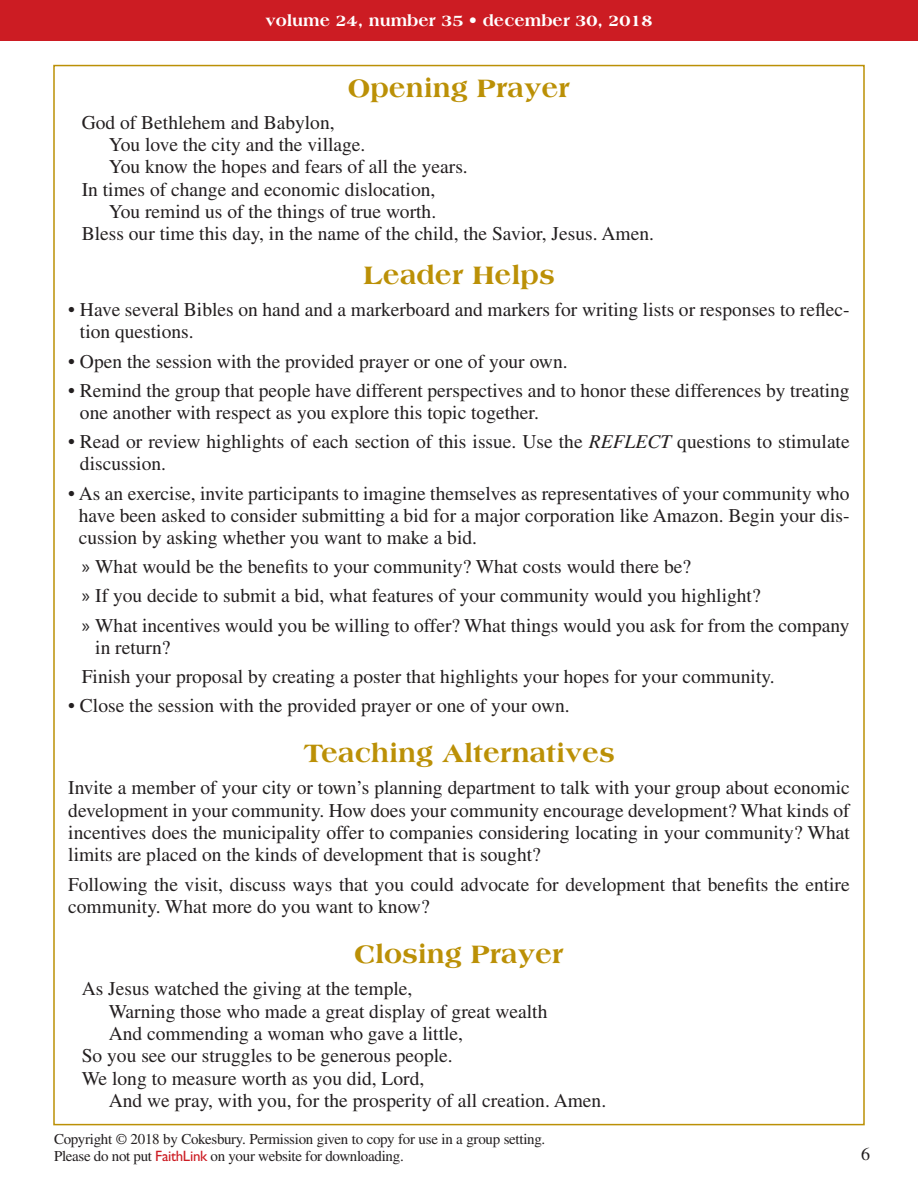
<style>
.page{position:relative;width:918px;height:1188px;background:#fff}
.page>*{position:absolute;margin:0;border:0;box-sizing:border-box;transform-origin:0 0}
.Section_subhead{font:800 27px "Americana Std";color:#bb9006}
.leader_helps_and_tea{font:19.5px/22.4px "Times LT Std";color:#231f20}
.Opening_and_closing{font:19.5px "Times LT Std";color:#231f20}
.t1{font:18px "Times LT Std";color:#231f20}
.t2{font:800 16.5px "Americana Std";color:#fff}
.t3{font:15px/16.5px "Times LT Std";letter-spacing:-.02em;color:#231f20}
.s1{font-style:italic}
.s2{font-family:"Myriad Pro"}
.s3{font-family:"Gill Sans Std";color:#cc1c23}
</style>
<div class="page">
<div style="left:0;top:0;width:918px;height:40px;background:#cc1c23"></div>
<p class="t2" style="left:265px;top:11px;width:389px">volume 24, number 35 • december 30, 2018</p>
<p class="Section_subhead" style="left:348px;top:72px;width:224px">Opening Prayer</p>
<p class="Opening_and_closing" style="left:82px;top:111px;width:254px">God of Bethlehem and Babylon,</p>
<p class="Opening_and_closing" style="left:109px;top:134px;width:258px">You love the city and the village.</p>
<p class="Opening_and_closing" style="left:109px;top:156px;width:361px">You know the hopes and fears of all the years.</p>
<p class="Opening_and_closing" style="left:82px;top:178px;width:355px">In times of change and economic dislocation,</p>
<p class="Opening_and_closing" style="left:109px;top:201px;width:329px">You remind us of the things of true worth.</p>
<p class="Opening_and_closing" style="left:82px;top:223px;width:574px">Bless our time this day, in the name of the child, the Savior, Jesus. Amen.</p>
<p class="Section_subhead" style="left:364px;top:259px;width:192px">Leader Helps</p>
<p class="leader_helps_and_tea" style="left:80px;top:298px;width:771px;text-indent:-12px">• Have several Bibles on hand and a markerboard and markers for writing lists or responses to reflec&shy;tion questions.</p>
<p class="leader_helps_and_tea" style="left:68px;top:350px;width:501px">• Open the session with the provided prayer or one of your own.</p>
<p class="leader_helps_and_tea" style="left:80px;top:379px;width:771px;text-indent:-12px">• Remind the group that people have different perspectives and to honor these differences by treating one another with respect as you explore this topic together.</p>
<p class="leader_helps_and_tea" style="left:80px;top:430px;width:771px;text-indent:-12px">• Read or review highlights of each section of this issue. Use the <span class="s1">REFLECT</span> questions to stimulate discussion.</p>
<p class="leader_helps_and_tea" style="left:79px;top:482px;width:772px;text-align:justify;text-indent:-11px">• As an exercise, invite participants to imagine themselves as representatives of your community who have been asked to consider submitting a bid for a major corporation like Amazon. Begin your dis&shy;cussion by asking whether you want to make a bid.</p>
<p class="leader_helps_and_tea" style="left:82px;top:556px;width:611px"><span class="s2">»</span> What would be the benefits to your community? What costs would there be?</p>
<p class="leader_helps_and_tea" style="left:82px;top:585px;width:680px"><span class="s2">»</span> If you decide to submit a bid, what features of your community would you highlight?</p>
<p class="leader_helps_and_tea" style="left:95px;top:614px;width:756px;text-indent:-14px"><span class="s2">»</span> What incentives would you be willing to offer? What things would you ask for from the company in return?</p>
<p class="leader_helps_and_tea" style="left:82px;top:665px;width:695px">Finish your proposal by creating a poster that highlights your hopes for your community.</p>
<p class="leader_helps_and_tea" style="left:68px;top:694px;width:503px">• Close the session with the provided prayer or one of your own.</p>
<p class="Section_subhead" style="left:303px;top:737px;width:313px">Teaching Alternatives</p>
<p class="leader_helps_and_tea" style="left:68px;top:777px;width:783px;text-align:justify">Invite a member of your city or town’s planning department to talk with your group about economic development in your community. How does your community encourage development? What kinds of incentives does the municipality offer to companies considering locating in your community? What limits are placed on the kinds of development that is sought?</p>
<p class="leader_helps_and_tea" style="left:68px;top:873px;width:783px">Following the visit, discuss ways that you could advocate for development that benefits the entire community. What more do you want to know?</p>
<p class="Section_subhead" style="left:354px;top:938px;width:211px">Closing Prayer</p>
<p class="Opening_and_closing" style="left:82px;top:978px;width:332px">As Jesus watched the giving at the temple,</p>
<p class="Opening_and_closing" style="left:109px;top:1000px;width:440px">Warning those who made a great display of great wealth</p>
<p class="Opening_and_closing" style="left:109px;top:1022px;width:356px">And commending a woman who gave a little,</p>
<p class="Opening_and_closing" style="left:82px;top:1045px;width:372px">So you see our struggles to be generous people.</p>
<p class="Opening_and_closing" style="left:82px;top:1067px;width:344px">We long to measure worth as you did, Lord,</p>
<p class="Opening_and_closing" style="left:109px;top:1089px;width:499px">And we pray, with you, for the prosperity of all creation. Amen.</p>
<p class="t3" style="left:54px;top:1131px;width:493px">Copyright © 2018 by Cokesbury. Permission given to copy for use in a group setting.<br>Please do not put <span class="s3">FaithLink</span> on your website for downloading.</p>
<p class="t1" style="left:861px;top:1144px;width:10px">6</p>
</div>
